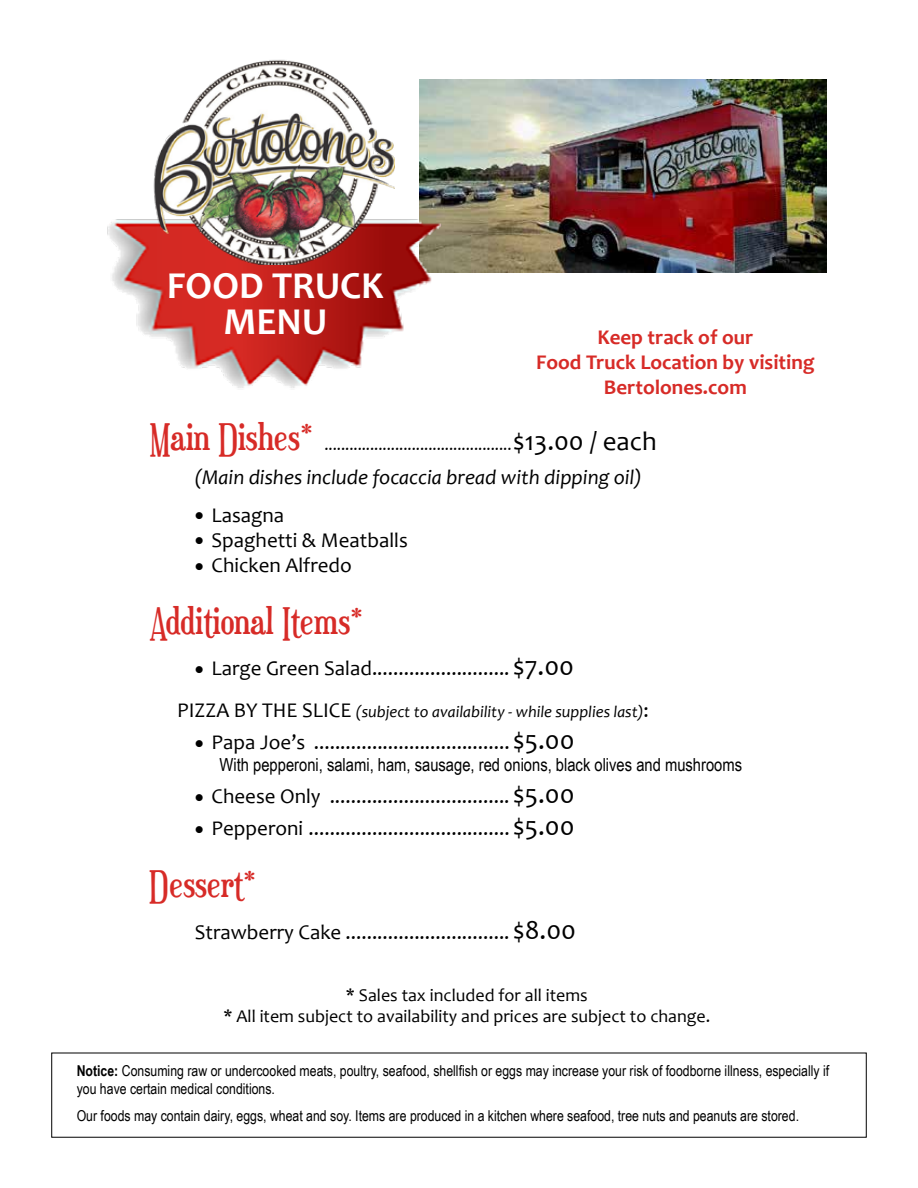
<style>
.page{position:relative;width:918px;height:1188px;background:#fff}
.page>*{position:absolute;margin:0;border:0;box-sizing:border-box;transform-origin:0 0}
.t1{font:39px "Euphorigenic";color:#d72b27}
.t2{font:700 38.25px/35.5px "Candara";color:#fff;text-align:center}
.t3{font:21px "Candara";color:#000}
.t4{font:700 21px/25.2px "Candara";color:#d72b27;text-align:center}
.t5{font:italic 21px "Candara";color:#000}
.t6{font:18px/21.6px "Candara";color:#000;text-align:center}
.t7{font:18px "Arial Narrow";color:#000}
.t8{font:italic 16.5px "Candara";color:#000}
.t9{font:16.5px "Candara";color:#000}
.t10{font:15px/18px "Arial Narrow";color:#000}
.s1{font-size:27px}
.s2{font-style:normal;font-size:21px}
.s3{font-weight:700}
</style>
<div class="page">
<img style="left:419px;top:80px;width:407px;height:192px">
<img style="left:107px;top:175px;width:365px;height:213px">
<img style="left:148px;top:59px;width:246px;height:206px">
<h2 class="t2" style="left:167px;top:268px;width:218px">FOOD TRUCK<br>MENU</h2>
<p class="t4" style="left:536px;top:324px;width:280px">Keep track of our<br>Food Truck Location by visiting<br>Bertolones.com</p>
<h1 class="t1" style="left:150px;top:418px;width:164px">Main Dishes*</h1>
<p class="t9" style="left:324px;top:434px;width:334px">.............................................<span class="s1">$13.00 / each</span></p>
<p class="t5" style="left:195px;top:464px;width:448px">(Main dishes include focaccia bread with dipping oil)</p>
<p class="t3" style="left:195px;top:502px;width:91px">● Lasagna</p>
<p class="t3" style="left:195px;top:527px;width:215px">● Spaghetti &amp; Meatballs</p>
<p class="t3" style="left:195px;top:552px;width:159px">● Chicken Alfredo</p>
<h1 class="t1" style="left:150px;top:602px;width:214px">Additional Items*</h1>
<p class="t3" style="left:195px;top:655px;width:381px">● Large Green Salad.......................... <span class="s1">$7.00</span></p>
<p class="t8" style="left:177px;top:701px;width:473px"><span class="s2">PIZZA BY THE SLICE</span> (subject to availability - while supplies last)<span class="s2">:</span></p>
<p class="t3" style="left:195px;top:729px;width:381px">● Papa Joe’s ..................................... <span class="s1">$5.00</span></p>
<p class="t7" style="left:220px;top:751px;width:524px">With pepperoni, salami, ham, sausage, red onions, black olives and mushrooms</p>
<p class="t3" style="left:195px;top:783px;width:381px">● Cheese Only .................................. <span class="s1">$5.00</span></p>
<p class="t3" style="left:195px;top:815px;width:381px">● Pepperoni ...................................... <span class="s1">$5.00</span></p>
<h1 class="t1" style="left:150px;top:865px;width:107px">Dessert*</h1>
<p class="t3" style="left:195px;top:919px;width:383px">Strawberry Cake ............................... <span class="s1">$8.00</span></p>
<p class="t6" style="left:223px;top:984px;width:488px">* Sales tax included for all items<br>* All item subject to availability and prices are subject to change.</p>
<p class="t10" style="left:77px;top:1061px;width:754px"><span class="s3">Notice:</span> Consuming raw or undercooked meats, poultry, seafood, shellfish or eggs may increase your risk of foodborne illness, especially if you have certain medical conditions.</p>
<p class="t10" style="left:77px;top:1106px;width:724px">Our foods may contain dairy, eggs, wheat and soy. Items are produced in a kitchen where seafood, tree nuts and peanuts are stored.</p>
</div>
